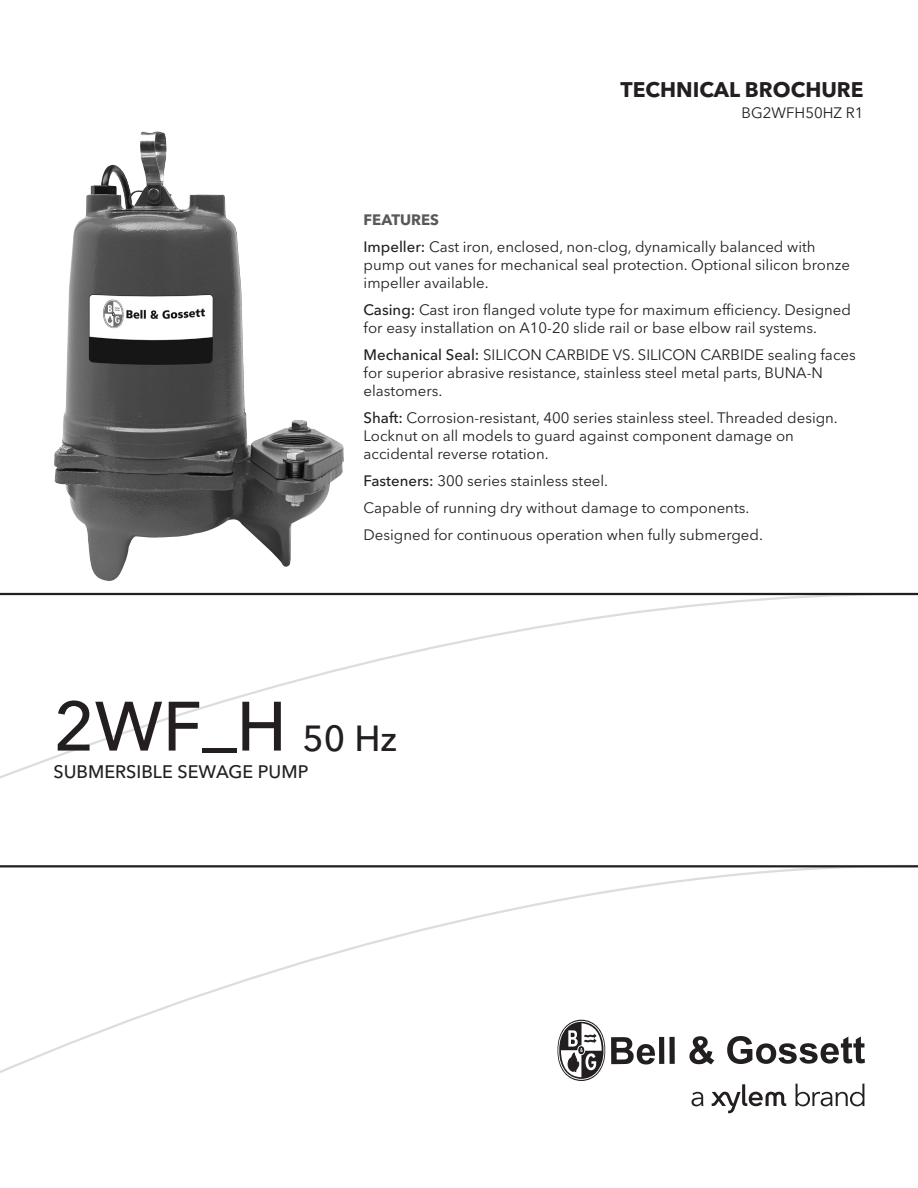
<style>
.page{position:relative;width:918px;height:1188px;background:#fff}
.page>*{position:absolute;margin:0;border:0;box-sizing:border-box;transform-origin:0 0}
.t1{font:500 69px "Avenir Next LT Pro";color:#231f20}
.t2{font:500 36px "Avenir Next LT Pro";color:#231f20}
.t3{font:700 21px "Avenir Next LT Pro";color:#231f20}
.t4{font:500 18px "Avenir Next LT Pro";color:#231f20}
.t5{font:15px/18px "Avenir Next LT Pro";color:#231f20}
.t6{font:700 15px "Avenir Next LT Pro";color:#57585a}
.s1{font-weight:500}
</style>
<div class="page">
<img style="left:54px;top:131px;width:290px;height:450px">
<svg style="left:0;top:592px;width:918px;height:489px"></svg>
<hr style="left:0;top:593px;width:918px;height:2px;background:#231f20">
<hr style="left:0;top:865px;width:918px;height:2px;background:#231f20">
<svg style="left:558px;top:1021px;width:47px;height:59px"></svg>
<svg style="left:689px;top:1036px;width:25px;height:28px"></svg>
<svg style="left:611px;top:1037px;width:64px;height:27px"></svg>
<svg style="left:727px;top:1036px;width:138px;height:28px"></svg>
<svg style="left:692px;top:1092px;width:11px;height:14px"></svg>
<svg style="left:796px;top:1084px;width:68px;height:22px"></svg>
<svg style="left:712px;top:1084px;width:74px;height:29px"></svg>
<p class="t3" style="left:621px;top:77px;width:244px">TECHNICAL BROCHURE</p>
<p class="t5" style="left:742px;top:104px;width:123px">BG2WFH50HZ R1</p>
<p class="t6" style="left:364px;top:210px;width:77px">FEATURES</p>
<p class="t5" style="left:364px;top:237px;width:488px"><span class="s1">Impeller:</span> Cast iron, enclosed, non-clog, dynamically balanced with pump out vanes for mechanical seal protection. Optional silicon bronze impeller available.</p>
<p class="t5" style="left:364px;top:300px;width:489px"><span class="s1">Casing:</span> Cast iron flanged volute type for maximum efficiency. Designed for easy installation on A10-20 slide rail or base elbow rail systems.</p>
<p class="t5" style="left:364px;top:345px;width:494px"><span class="s1">Mechanical Seal:</span> SILICON CARBIDE VS. SILICON CARBIDE sealing faces for superior abrasive resistance, stainless steel metal parts, BUNA-N elastomers.</p>
<p class="t5" style="left:364px;top:408px;width:476px"><span class="s1">Shaft:</span> Corrosion-resistant, 400 series stainless steel. Threaded design.<br>Locknut on all models to guard against component damage on accidental reverse rotation.</p>
<p class="t5" style="left:364px;top:471px;width:246px"><span class="s1">Fasteners:</span> 300 series stainless steel.</p>
<p class="t5" style="left:364px;top:498px;width:387px">Capable of running dry without damage to components.</p>
<p class="t5" style="left:364px;top:525px;width:401px">Designed for continuous operation when fully submerged.</p>
<p class="t1" style="left:54px;top:685px;width:235px">2WF_H</p>
<p class="t2" style="left:303px;top:716px;width:96px">50 Hz</p>
<p class="t4" style="left:54px;top:760px;width:256px">SUBMERSIBLE SEWAGE PUMP</p>
</div>
